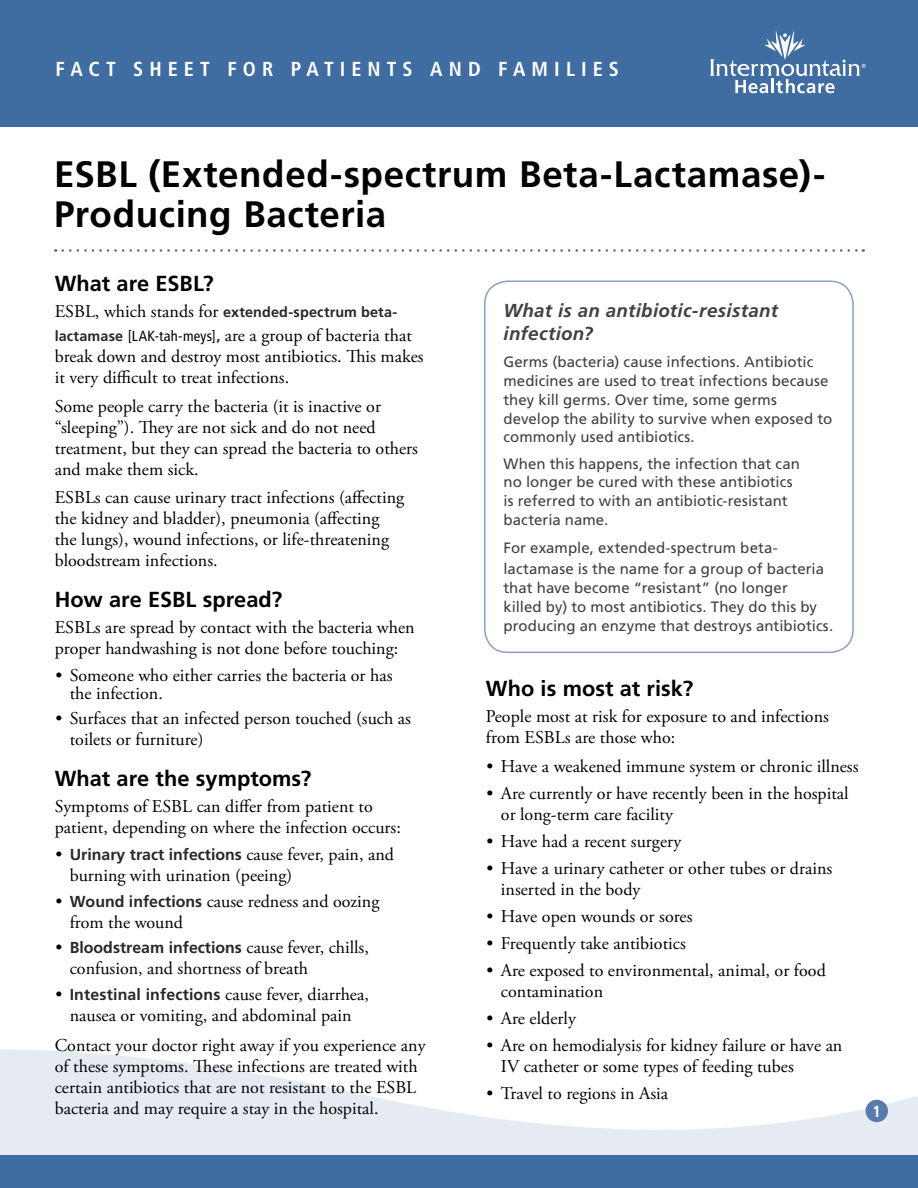
<style>
.page{position:relative;width:918px;height:1188px;background:#fff}
.page>*{position:absolute;margin:0;border:0;box-sizing:border-box;transform-origin:0 0}
.Title__h1{font:700 36.75px/40.5px "Frutiger LT Std";letter-spacing:.015em;color:#000}
.Level_1__h2{font:700 21.75px "Frutiger LT Std";color:#000}
.Fact_Sheet_Title{font:700 condensed 20.25px "Frutiger LT Std";letter-spacing:.3em;color:#fff}
.Title_bar{font:italic 700 18.75px/22.5px "Frutiger LT Std";letter-spacing:.015em;color:#414042}
.Main_tight_1{font:18px/21px "Adobe Garamond Pro";color:#000}
.Page_Number{font:700 condensed 16.2px "Frutiger LT Std";color:#fff}
.t1{font:700 15.9px "Frutiger LT Std";color:#292829}
.Main_table{font:15px/18.8px "Frutiger LT Std";letter-spacing:.005em;color:#414042}
.Main_tight_1-2{font:700 14.4px "Frutiger LT Std";letter-spacing:.01em;color:#292829}
.s1{font-family:"Adobe Garamond Pro";font-weight:400;font-size:18px;color:#000}
.s2{font-family:"Frutiger LT Std";font-weight:700;font-size:14.4px;color:#292829}
.s3{font-family:"Frutiger LT Std";font-stretch:condensed;font-size:14.7px}
.s4{font-family:"Frutiger LT Std";font-weight:700;font-size:15.9px;color:#292829}
</style>
<div class="page">
<svg style="left:0;top:1049px;width:918px;height:107px;fill:#e6ebf2"></svg>
<div style="left:0;top:1156px;width:918px;height:32px;background:#3f6ca1"></div>
<div style="left:0;top:0;width:918px;height:127px;background:#3f6ca1"></div>
<svg style="left:710px;top:31px;width:156px;height:62px"></svg>
<div style="left:866px;top:1100px;width:22px;height:22px;background:#587bac;border-radius:50%"></div>
<svg style="left:63px;top:249px;width:801px;height:3px"></svg>
<div style="left:484px;top:280px;width:370px;height:373px;border:2px solid #899fc5;border-radius:23px"></div>
<p class="Fact_Sheet_Title" style="left:56px;top:57px;width:565px">FACT SHEET FOR PATIENTS AND FAMILIES</p>
<p class="Title__h1" style="left:54px;top:154px;width:773px">ESBL (Extended-spectrum Beta-Lactamase)-<br>Producing Bacteria</p>
<p class="Level_1__h2" style="left:55px;top:270px;width:161px">What are ESBL?</p>
<p class="Main_tight_1-2" style="left:55px;top:304px;width:344px"><span class="s1">ESBL, which stands for</span> extended-spectrum beta-</p>
<p class="Main_tight_1" style="left:55px;top:325px;width:370px"><span class="s2">lactamase</span> <span class="s3">[LAK-tah-meys]</span><span class="s2">,</span> are a group of bacteria that break down and destroy most antibiotics. This makes it very difficult to treat infections.</p>
<p class="Main_tight_1" style="left:55px;top:396px;width:365px">Some people carry the bacteria (it is inactive or “sleeping”). They are not sick and do not need treatment, but they can spread the bacteria to others and make them sick.</p>
<p class="Main_tight_1" style="left:55px;top:487px;width:351px">ESBLs can cause urinary tract infections (affecting the kidney and bladder), pneumonia (affecting the lungs), wound infections, or life-threatening bloodstream infections.</p>
<p class="Level_1__h2" style="left:55px;top:586px;width:229px">How are ESBL spread?</p>
<p class="Main_tight_1" style="left:55px;top:617px;width:361px">ESBLs are spread by contact with the bacteria when proper handwashing is not done before touching:</p>
<p class="Main_tight_1" style="left:70px;top:667px;width:324px;line-height:18px;text-indent:-14px">• Someone who either carries the bacteria or has the infection.</p>
<p class="Main_tight_1" style="left:70px;top:709px;width:343px;text-indent:-14px">• Surfaces that an infected person touched (such as toilets or furniture)</p>
<p class="Level_1__h2" style="left:55px;top:765px;width:258px">What are the symptoms?</p>
<p class="Main_tight_1" style="left:55px;top:796px;width:348px">Symptoms of ESBL can differ from patient to patient, depending on where the infection occurs:</p>
<p class="t1" style="left:56px;top:845px;width:340px"><span class="s1">•</span> Urinary tract infections <span class="s1">cause fever, pain, and</span></p>
<p class="Main_tight_1" style="left:70px;top:865px;width:224px">burning with urination (peeing)</p>
<p class="Main_tight_1" style="left:70px;top:891px;width:311px;text-indent:-14px">• <span class="s4">Wound infections</span> cause redness and oozing from the wound</p>
<p class="t1" style="left:56px;top:938px;width:315px"><span class="s1">•</span> Bloodstream infections <span class="s1">cause fever, chills,</span></p>
<p class="Main_tight_1" style="left:70px;top:958px;width:240px">confusion, and shortness of breath</p>
<p class="Main_tight_1" style="left:56px;top:984px;width:315px;text-align:center">• <span class="s4">Intestinal infections</span> cause fever, diarrhea, nausea or vomiting, and abdominal pain</p>
<p class="Main_tight_1" style="left:55px;top:1035px;width:372px">Contact your doctor right away if you experience any of these symptoms. These infections are treated with certain antibiotics that are not resistant to the ESBL bacteria and may require a stay in the hospital.</p>
<p class="Title_bar" style="left:504px;top:299px;width:276px">What is an antibiotic-resistant infection?</p>
<p class="Main_table" style="left:504px;top:353px;width:330px">Germs (bacteria) cause infections. Antibiotic medicines are used to treat infections because they kill germs. Over time, some germs develop the ability to survive when exposed to commonly used antibiotics.</p>
<p class="Main_table" style="left:504px;top:454px;width:298px">When this happens, the infection that can no longer be cured with these antibiotics is referred to with an antibiotic-resistant bacteria name.</p>
<p class="Main_table" style="left:504px;top:538px;width:322px;line-height:21px">For example, extended-spectrum beta&shy;lactamase is the name for a group of bacteria</p>
<p class="Main_table" style="left:504px;top:579px;width:331px">that have become “resistant” (no longer<br>killed by) to most antibiotics. They do this by producing an enzyme that destroys antibiotics.</p>
<p class="Level_1__h2" style="left:486px;top:675px;width:209px">Who is most at risk?</p>
<p class="Main_tight_1" style="left:486px;top:706px;width:345px">People most at risk for exposure to and infections from ESBLs are those who:</p>
<p class="Main_tight_1" style="left:487px;top:756px;width:373px">• Have a weakened immune system or chronic illness</p>
<p class="Main_tight_1" style="left:501px;top:783px;width:349px;text-indent:-14px">• Are currently or have recently been in the hospital or long-term care facility</p>
<p class="Main_tight_1" style="left:487px;top:831px;width:196px">• Have had a recent surgery</p>
<p class="Main_tight_1" style="left:501px;top:858px;width:333px;text-indent:-14px">• Have a urinary catheter or other tubes or drains inserted in the body</p>
<p class="Main_tight_1" style="left:487px;top:906px;width:207px">• Have open wounds or sores</p>
<p class="Main_tight_1" style="left:487px;top:933px;width:201px">• Frequently take antibiotics</p>
<p class="Main_tight_1" style="left:501px;top:960px;width:326px;text-indent:-14px">• Are exposed to environmental, animal, or food contamination</p>
<p class="Main_tight_1" style="left:487px;top:1008px;width:91px">• Are elderly</p>
<p class="Main_tight_1" style="left:501px;top:1035px;width:343px;text-indent:-14px">• Are on hemodialysis for kidney failure or have an<br>IV catheter or some types of feeding tubes</p>
<p class="Main_tight_1" style="left:487px;top:1083px;width:183px">• Travel to regions in Asia</p>
<p class="Page_Number" style="left:873px;top:1101px;width:10px">1</p>
</div>
